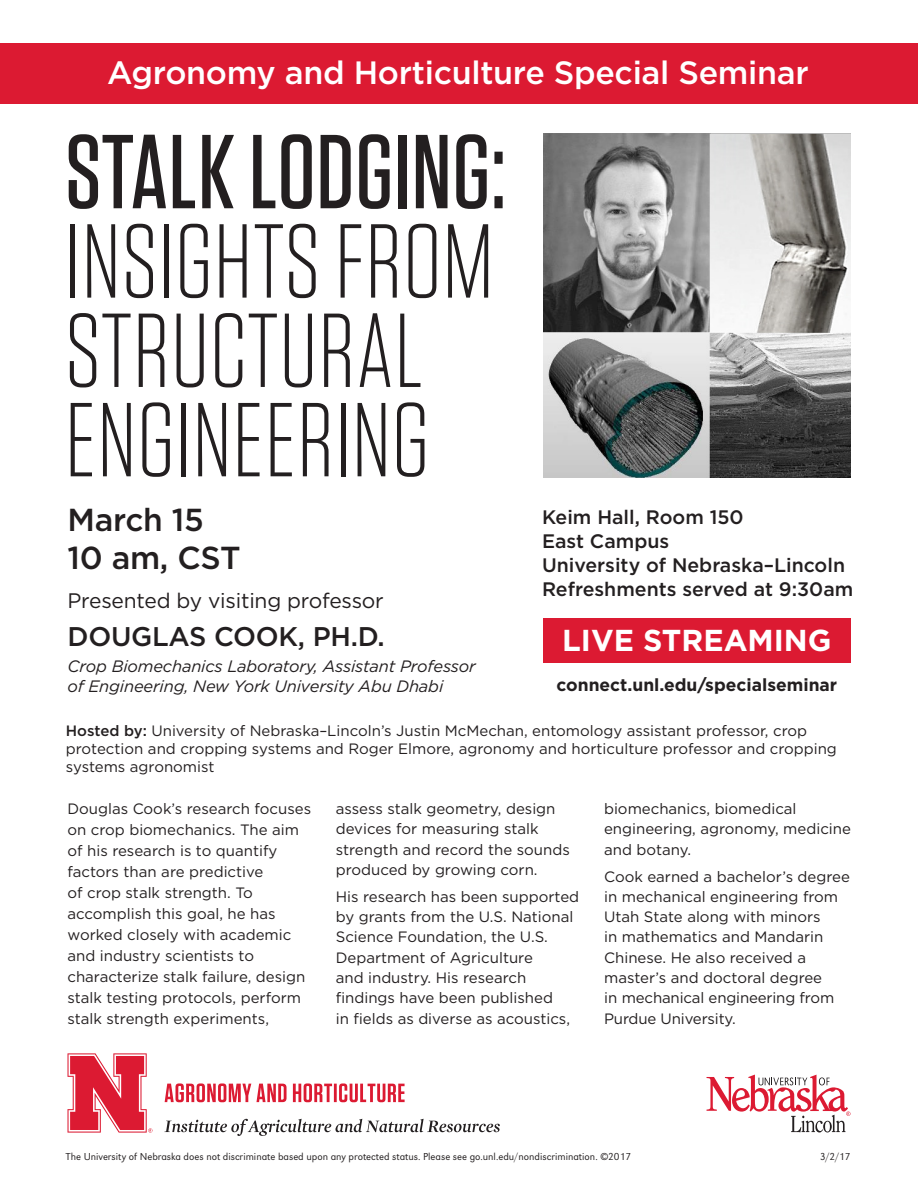
<style>
.page{position:relative;width:918px;height:1188px;background:#fff}
.page>*{position:absolute;margin:0;border:0;box-sizing:border-box;transform-origin:0 0}
.t1{font:300 104.85px/89.4px "Tungsten";letter-spacing:.01em;color:#231f20}
.t2{font:500 32.25px "Gotham";letter-spacing:-.01em;color:#fff}
.t3{font:500 31.8px/38.1px "Gotham";letter-spacing:-.01em;color:#231f20}
.t4{font:700 30.3px "Gotham";color:#fff}
.t5{font:500 27px "Gotham";letter-spacing:-.01em;color:#231f20}
.t6{font:21px "Gotham";letter-spacing:-.01em;color:#231f20}
.t7{font:500 19.5px/24px "Gotham";color:#231f20}
.t8{font:700 17.4px "Gotham";color:#231f20}
.t9{font:italic 16.5px/19.5px "Gotham";letter-spacing:-.01em;color:#231f20}
.t10{font:15px/20.2px "Gotham";color:#231f20}
.t11{font:300 10.5px "URW Grotesk";color:#231f20}
.s1{font-weight:500}
</style>
<div class="page">
<div style="left:0;top:43px;width:918px;height:61px;background:#dc1a32"></div>
<svg style="left:165px;top:1083px;width:240px;height:19px"></svg>
<svg style="left:164px;top:1119px;width:336px;height:17px"></svg>
<svg style="left:68px;top:1053px;width:84px;height:80px"></svg>
<svg style="left:707px;top:1075px;width:143px;height:57px"></svg>
<div style="left:543px;top:619px;width:307px;height:44px;background:#dc1a32"></div>
<img style="left:544px;top:134px;width:306px;height:343px">
<p class="t2" style="left:107px;top:52px;width:703px">Agronomy and Horticulture Special Seminar</p>
<p class="t1" style="left:65px;top:129px;width:442px"><span class="s1">STALK LODGING:<br></span>INSIGHTS FROM<br>STRUCTURAL<br>ENGINEERING</p>
<p class="t3" style="left:68px;top:500px;width:175px">March 15<br>10 am, CST</p>
<p class="t6" style="left:68px;top:587px;width:318px">Presented by visiting professor</p>
<p class="t5" style="left:68px;top:619px;width:319px">DOUGLAS COOK, PH.D.</p>
<p class="t9" style="left:68px;top:656px;width:410px">Crop Biomechanics Laboratory, Assistant Professor of Engineering, New York University Abu Dhabi</p>
<p class="t7" style="left:542px;top:505px;width:313px">Keim Hall, Room 150<br>East Campus<br>University of Nebraska–Lincoln<br>Refreshments served at 9:30am</p>
<p class="t4" style="left:562px;top:621px;width:271px">LIVE STREAMING</p>
<p class="t8" style="left:557px;top:673px;width:282px">connect.unl.edu/specialseminar</p>
<p class="t10" style="left:66px;top:721px;width:773px;line-height:18px"><span class="s1">Hosted by:</span> University of Nebraska–Lincoln’s Justin McMechan, entomology assistant professor, crop protection and cropping systems and Roger Elmore, agronomy and horticulture professor and cropping systems agronomist</p>
<p class="t10" style="left:68px;top:798px;width:245px;line-height:21px">Douglas Cook’s research focuses on crop biomechanics. The aim of his research is to quantify factors than are predictive<br>of crop stalk strength. To accomplish this goal, he has worked closely with academic and industry scientists to characterize stalk failure, design stalk testing protocols, perform stalk strength experiments,</p>
<p class="t10" style="left:336px;top:798px;width:236px">assess stalk geometry, design devices for measuring stalk strength and record the sounds produced by growing corn.</p>
<p class="t10" style="left:336px;top:886px;width:245px">His research has been supported by grants from the U.S. National<br>Science Foundation, the U.S.<br>Department of Agriculture<br>and industry. His research findings have been published<br>in fields as diverse as acoustics,</p>
<p class="t10" style="left:604px;top:798px;width:248px">biomechanics, biomedical engineering, agronomy, medicine and botany.</p>
<p class="t10" style="left:604px;top:866px;width:247px">Cook earned a bachelor’s degree in mechanical engineering from<br>Utah State along with minors<br>in mathematics and Mandarin<br>Chinese. He also received a master’s and doctoral degree<br>in mechanical engineering from<br>Purdue University.</p>
<p class="t11" style="left:66px;top:1151px;width:567px">The University of Nebraska does not discriminate based upon any protected status. Please see go.unl.edu/nondiscrimination. ©2017</p>
<p class="t11" style="left:820px;top:1151px;width:32px">3/2/17</p>
</div>
